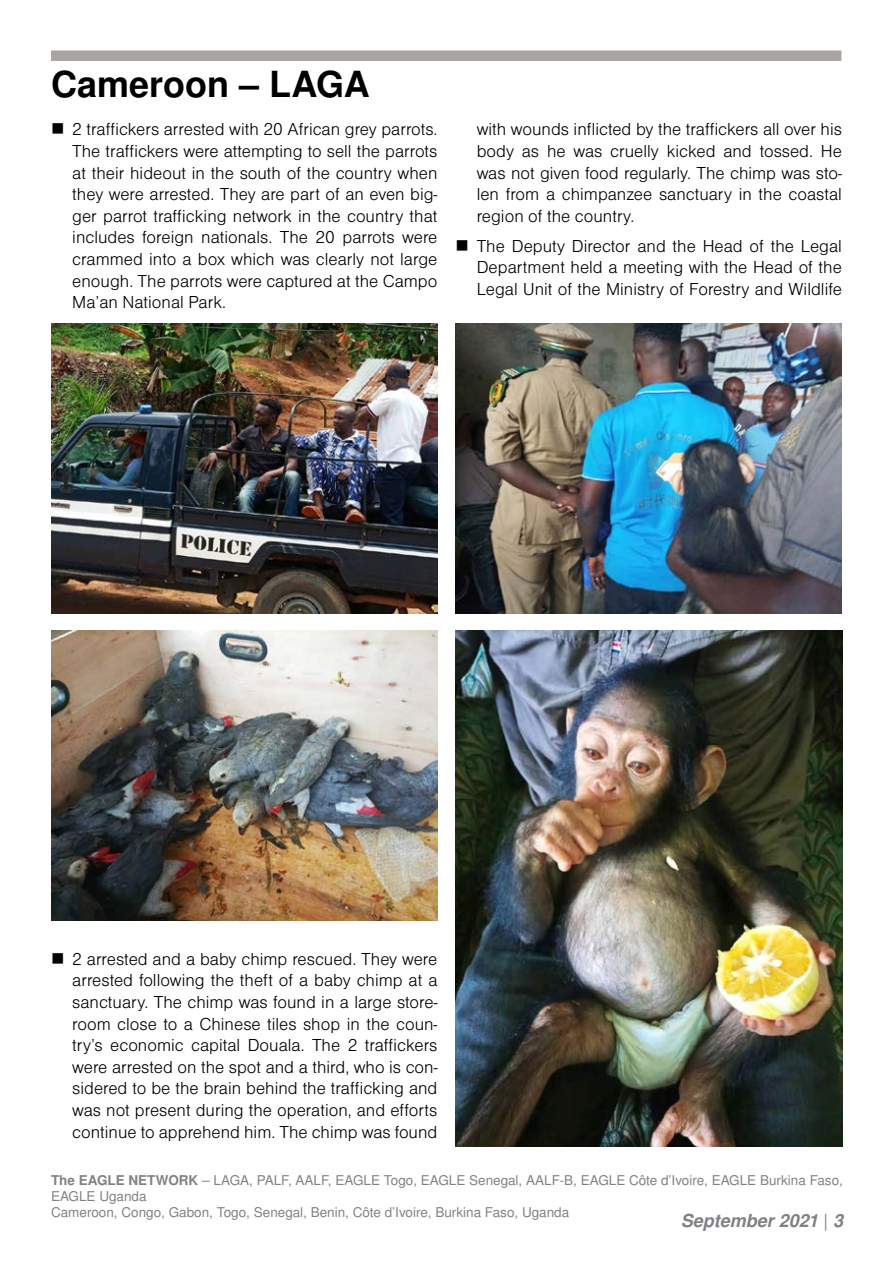
<style>
.page{position:relative;width:893px;height:1263px;background:#fff}
.page>*{position:absolute;margin:0;border:0;box-sizing:border-box;transform-origin:0 0}
.t1{font:700 36px "Nimbus Sans LOT";color:#000}
.t2{font:18px/21.6px "Nimbus Sans DOT Ligh";color:#000;text-align:justify}
.t3{font:italic 700 18px "Nimbus Sans LOT";color:#808285}
.t4{font:13.5px/16.2px "Nimbus Sans LOT";color:#808285}
.s1{font-weight:700}
.s2{font-weight:400;font-style:normal}
</style>
<div class="page">
<div style="left:51px;top:50px;width:790px;height:11px;background:#a9a3a1"></div>
<img style="left:455px;top:630px;width:388px;height:517px">
<img style="left:455px;top:324px;width:387px;height:289px">
<img style="left:51px;top:630px;width:386px;height:290px">
<img style="left:51px;top:324px;width:386px;height:289px">
<h1 class="t1" style="left:51px;top:63px;width:320px">Cameroon – LAGA</h1>
<p class="t2" style="left:72px;top:119px;width:367px">2 traffickers arrested with 20 African grey parrots.<br>The traffickers were attempting to sell the parrots at their hideout in the south of the country when they were arrested. They are part of an even big&shy;ger parrot trafficking network in the country that includes foreign nationals. The 20 parrots were crammed into a box which was clearly not large enough. The parrots were captured at the Campo Ma’an National Park.</p>
<p class="t2" style="left:477px;top:119px;width:367px">with wounds inflicted by the traffickers all over his body as he was cruelly kicked and tossed. He was not given food regularly. The chimp was sto&shy;len from a chimpanzee sanctuary in the coastal region of the country.</p>
<p class="t2" style="left:477px;top:235px;width:367px">The Deputy Director and the Head of the Legal Department held a meeting with the Head of the Legal Unit of the Ministry of Forestry and Wildlife</p>
<p class="t2" style="left:72px;top:948px;width:367px">2 arrested and a baby chimp rescued. They were arrested following the theft of a baby chimp at a sanctuary. The chimp was found in a large store&shy;room close to a Chinese tiles shop in the coun&shy;try’s economic capital Douala. The 2 traffickers were arrested on the spot and a third, who is con&shy;sidered to be the brain behind the trafficking and was not present during the operation, and efforts continue to apprehend him. The chimp was found</p>
<p class="t4" style="left:51px;top:1172px;width:793px"><span class="s1">The EAGLE NETWORK</span> – LAGA, PALF, AALF, EAGLE Togo, EAGLE Senegal, AALF-B, EAGLE Côte d’Ivoire, EAGLE Burkina Faso,<br>EAGLE Uganda<br>Cameroon, Congo, Gabon, Togo, Senegal, Benin, Côte d’Ivoire, Burkina Faso, Uganda</p>
<p class="t3" style="left:681px;top:1210px;width:164px">September 2021 <span class="s2">|</span> 3</p>
</div>
